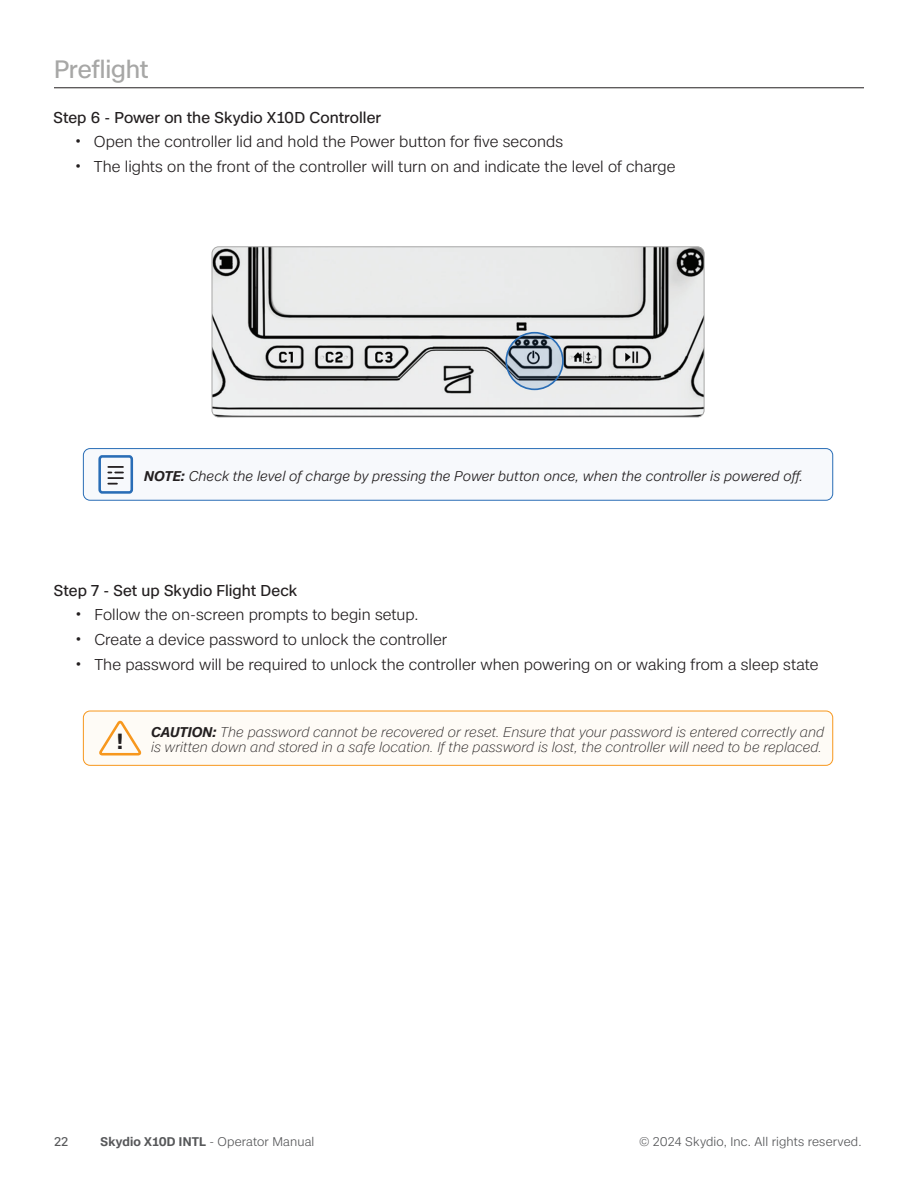
<style>
.page{position:relative;width:918px;height:1188px;background:#fff}
.page>*{position:absolute;margin:0;border:0;box-sizing:border-box;transform-origin:0 0}
.Section_Headings_Eyebrow{font:24px "Case";letter-spacing:-.01em;color:#a7a7a6}
.t1{font:600 21px "Case";color:#231f20}
.t2{font:300 15px "Case";letter-spacing:.005em;color:#231f20}
.Body_copy_medium-8{font:15px "Case";color:#231f20}
.Body_copy-8{font:italic 300 13.5px "Case";letter-spacing:.005em;color:#231f20}
.Body_copy{font:italic 300 13.5px "Case";letter-spacing:.01em;color:#231f20}
.t3{font:300 12px "Case";letter-spacing:.01em;color:#57585a}
.t4{font:12px "Case";color:#57585a}
.s1{font-size:18px}
.s2{font-weight:600}
</style>
<div class="page">
<hr style="left:54px;top:87px;width:810px;height:1px;background:#231f20">
<img style="left:212px;top:247px;width:492px;height:170px">
<div style="left:212px;top:246px;width:492px;height:171px;border:1px solid #a7a7a6;border-radius:7px"></div>
<svg style="left:506px;top:333px;width:57px;height:56px;background:#8996a3"></svg>
<div style="left:505px;top:332px;width:59px;height:58px;border:2px solid #296db6;border-radius:50%"></div>
<div style="left:83px;top:449px;width:750px;height:51px;background:#f7f9fc;border-radius:7px"></div>
<div style="left:83px;top:448px;width:750px;height:53px;border:1px solid #296db6;border-radius:7px"></div>
<div style="left:98px;top:455px;width:35px;height:39px;border:3px solid #296db6;border-radius:3px"></div>
<svg style="left:108px;top:466px;width:15px;height:19px"></svg>
<div style="left:83px;top:711px;width:750px;height:54px;background:#fefbf6;border-radius:7px"></div>
<div style="left:83px;top:711px;width:750px;height:55px;border:1px solid #f7971d;border-radius:7px"></div>
<svg style="left:99px;top:720px;width:41px;height:36px"></svg>
<p class="Section_Headings_Eyebrow" style="left:54px;top:51px;width:96px">Preflight</p>
<p class="Body_copy_medium-8" style="left:53px;top:106px;width:329px">Step 6 - Power on the Skydio X10D Controller</p>
<p class="t2" style="left:74px;top:131px;width:491px"><span class="s1">•</span> Open the controller lid and hold the Power button for five seconds</p>
<p class="t2" style="left:74px;top:156px;width:603px"><span class="s1">•</span> The lights on the front of the controller will turn on and indicate the level of charge</p>
<p class="Body_copy" style="left:144px;top:466px;width:660px"><span class="s2">NOTE:</span> Check the level of charge by pressing the Power button once, when the controller is powered off.</p>
<p class="Body_copy_medium-8" style="left:54px;top:579px;width:245px">Step 7 - Set up Skydio Flight Deck</p>
<p class="t2" style="left:74px;top:604px;width:346px"><span class="s1">•</span> Follow the on-screen prompts to begin setup.</p>
<p class="t2" style="left:74px;top:629px;width:375px"><span class="s1">•</span> Create a device password to unlock the controller</p>
<p class="t2" style="left:74px;top:653px;width:746px"><span class="s1">•</span> The password will be required to unlock the controller when powering on or waking from a sleep state</p>
<p class="Body_copy-8" style="left:151px;top:722px;width:675px"><span class="s2">CAUTION:</span> The password cannot be recovered or reset. Ensure that your password is entered correctly and</p>
<p class="t1" style="left:117px;top:725px;width:8px">!</p>
<p class="Body_copy-8" style="left:151px;top:737px;width:672px">is written down and stored in a safe location. If the password is lost, the controller will need to be replaced.</p>
<p class="t4" style="left:54px;top:1132px;width:16px">22</p>
<p class="t3" style="left:101px;top:1132px;width:215px"><span class="s2">Skydio X10D INTL</span> - Operator Manual</p>
<p class="t3" style="left:639px;top:1132px;width:224px">© 2024 Skydio, Inc. All rights reserved.</p>
</div>
